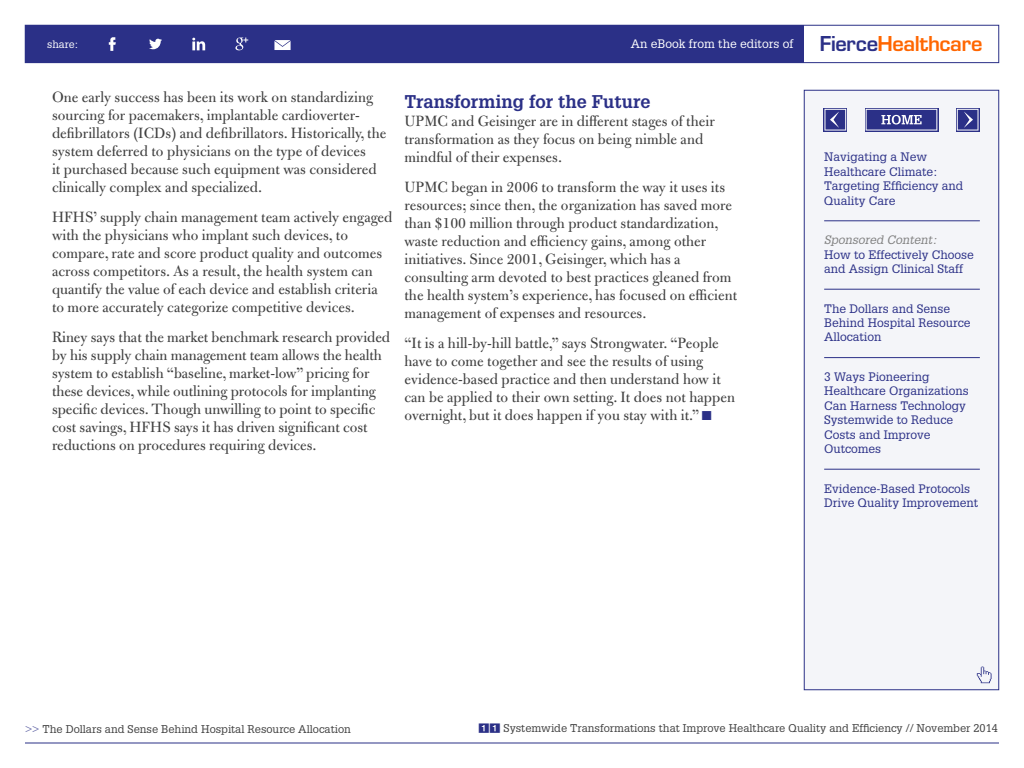
<style>
.page{position:relative;width:1024px;height:768px;background:#fff}
.page>*{position:absolute;margin:0;border:0;box-sizing:border-box;transform-origin:0 0}
.t1{font:600 20px "Eurostile LT Std";letter-spacing:-.015em;color:#f60}
.t2{font:700 18px "Glypha LT Std";color:#2b3087}
.t3{font:16px/18px "Bulmer MT Std";letter-spacing:.005em;color:#404040}
.t4{font:12px/14.4px "Glypha LT Std";color:#2b3087}
.t5{font:12px "Glypha LT Std";color:#fff}
.t6{font:italic 12px "Glypha LT Std";color:#808080}
.t7{font:11px "Glypha LT Std";color:#404040}
.t8{font:10.5px "Glypha LT Std";color:#fff}
.s1{color:#2b3087}
.s2{color:#6064a5}
</style>
<div class="page">
<hr style="left:25px;top:742px;width:974px;height:2px;background:#2b3087">
<div style="left:804px;top:90px;width:195px;height:600px;background:#f4f5f9;border:1px solid #2b3087"></div>
<svg style="left:956px;top:108px;width:23px;height:23px"></svg>
<svg style="left:957px;top:109px;width:22px;height:22px"></svg>
<svg style="left:824px;top:108px;width:23px;height:23px"></svg>
<svg style="left:824px;top:109px;width:22px;height:22px"></svg>
<svg style="left:865px;top:108px;width:73px;height:23px"></svg>
<svg style="left:866px;top:109px;width:71px;height:22px;background:#595da1"></svg>
<hr style="left:824px;top:221px;width:156px;height:1px;background:#2b3087">
<hr style="left:824px;top:289px;width:156px;height:1px;background:#2b3087">
<hr style="left:824px;top:357px;width:156px;height:1px;background:#2b3087">
<hr style="left:824px;top:469px;width:156px;height:1px;background:#2b3087">
<svg style="left:977px;top:667px;width:15px;height:16px"></svg>
<div style="left:25px;top:25px;width:974px;height:38px;background:#fff;border:1px solid #2b3087"></div>
<div style="left:25px;top:25px;width:779px;height:38px;background:#2b3087"></div>
<svg style="left:274px;top:40px;width:17px;height:10px"></svg>
<svg style="left:109px;top:37px;width:7px;height:14px"></svg>
<svg style="left:149px;top:39px;width:13px;height:10px"></svg>
<svg style="left:192px;top:38px;width:13px;height:12px"></svg>
<svg style="left:235px;top:38px;width:13px;height:12px"></svg>
<p class="t8" style="left:47px;top:38px;width:33px">share:</p>
<p class="t5" style="left:631px;top:37px;width:164px">An eBook from the editors of</p>
<p class="t1" style="left:820px;top:32px;width:164px"><span class="s1">Fierce</span>Healthcare</p>
<p class="t3" style="left:52px;top:88px;width:336px">One early success has been its work on standardizing sourcing for pacemakers, implantable cardioverter&shy;defibrillators (ICDs) and defibrillators. Historically, the system deferred to physicians on the type of devices<br>it purchased because such equipment was considered clinically complex and specialized.</p>
<p class="t3" style="left:52px;top:208px;width:342px">HFHS’ supply chain management team actively engaged with the physicians who implant such devices, to compare, rate and score product quality and outcomes across competitors. As a result, the health system can quantify the value of each device and establish criteria to more accurately categorize competitive devices.</p>
<p class="t3" style="left:52px;top:328px;width:340px">Riney says that the market benchmark research provided by his supply chain management team allows the health system to establish “baseline, market-low” pricing for these devices, while outlining protocols for implanting specific devices. Though unwilling to point to specific cost savings, HFHS says it has driven significant cost reductions on procedures requiring devices.</p>
<p class="t2" style="left:404px;top:90px;width:247px">Transforming for the Future</p>
<p class="t3" style="left:404px;top:112px;width:312px">UPMC and Geisinger are in different stages of their transformation as they focus on being nimble and mindful of their expenses.</p>
<p class="t3" style="left:404px;top:178px;width:334px">UPMC began in 2006 to transform the way it uses its resources; since then, the organization has saved more than $100 million through product standardization, waste reduction and efficiency gains, among other initiatives. Since 2001, Geisinger, which has a consulting arm devoted to best practices gleaned from the health system’s experience, has focused on efficient management of expenses and resources.</p>
<p class="t3" style="left:404px;top:334px;width:332px">“It is a hill-by-hill battle,” says Strongwater. “People have to come together and see the results of using evidence-based practice and then understand how it can be applied to their own setting. It does not happen overnight, but it does happen if you stay with it.” <span class="s1">■</span></p>
<p class="t4" style="left:824px;top:150px;width:140px">Navigating a New<br>Healthcare Climate:<br>Targeting Efficiency and<br>Quality Care</p>
<p class="t6" style="left:824px;top:233px;width:114px">Sponsored Content:</p>
<p class="t4" style="left:824px;top:247px;width:151px">How to Effectively Choose and Assign Clinical Staff</p>
<p class="t4" style="left:824px;top:301px;width:148px">The Dollars and Sense<br>Behind Hospital Resource<br>Allocation</p>
<p class="t4" style="left:824px;top:369px;width:146px">3 Ways Pioneering<br>Healthcare Organizations<br>Can Harness Technology<br>Systemwide to Reduce<br>Costs and Improve<br>Outcomes</p>
<p class="t4" style="left:824px;top:481px;width:156px">Evidence-Based Protocols<br>Drive Quality Improvement</p>
<p class="t7" style="left:25px;top:722px;width:327px"><span class="s2">&gt;&gt;</span> The Dollars and Sense Behind Hospital Resource Allocation</p>
<p class="t7" style="left:504px;top:722px;width:496px">Systemwide Transformations that Improve Healthcare Quality and Efficiency // November 2014</p>
</div>
